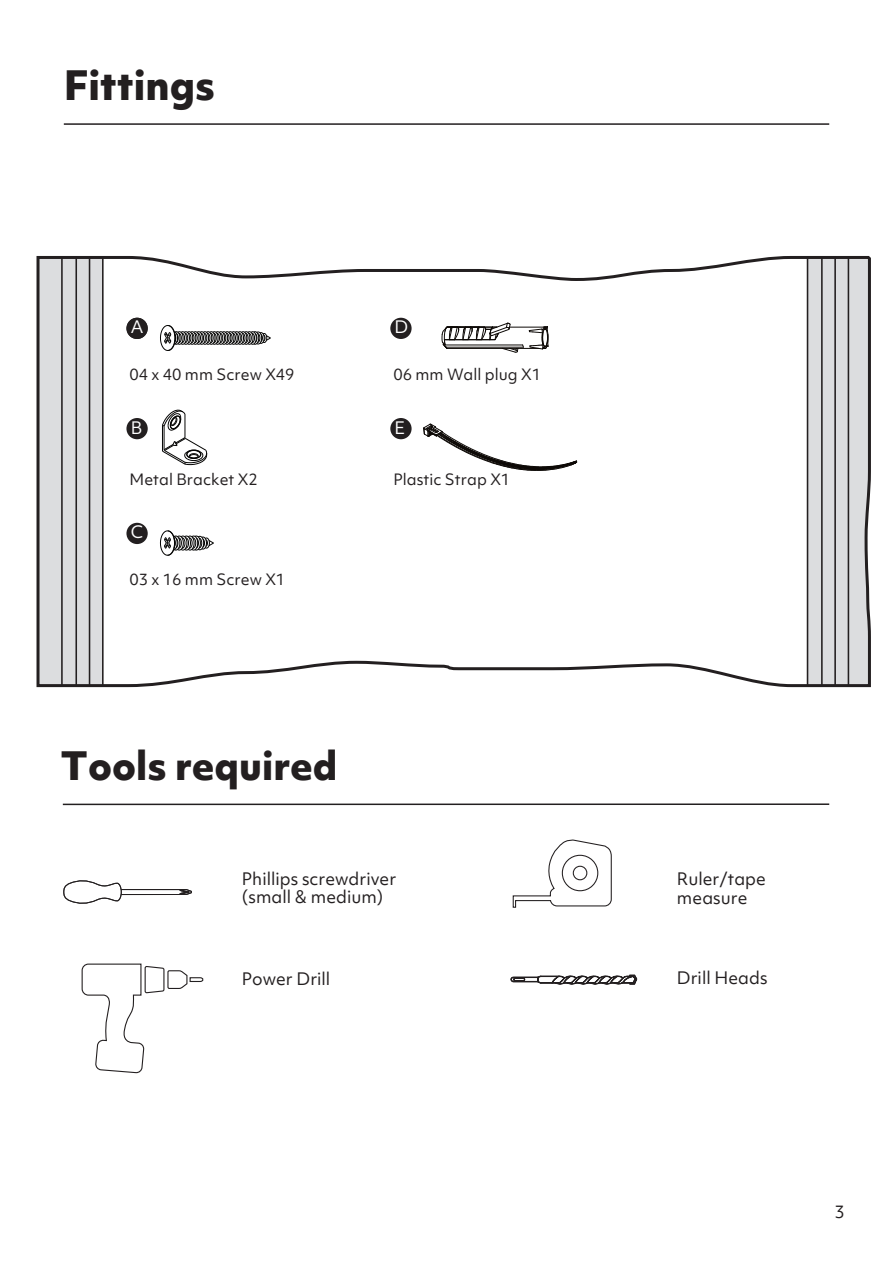
<style>
.page{position:relative;width:893px;height:1263px;background:#fff}
.page>*{position:absolute;margin:0;border:0;box-sizing:border-box;transform-origin:0 0}
.t1{font:800 38.85px "Objektiv Mk 1";color:#231f20}
.t2{font:800 37.5px "Objektiv Mk 1";color:#231f20}
.t3{font:16.5px/17.7px "Objektiv Mk 1";color:#231f20}
.t4{font:16.5px "Objektiv Mk 1";color:#fff}
.t5{font:15px "Objektiv Mk 1";color:#231f20}
</style>
<div class="page">
<hr style="left:64px;top:123px;width:765px;height:2px;background:#231f20">
<svg style="left:36px;top:256px;width:835px;height:432px"></svg>
<hr style="left:61px;top:258px;width:2px;height:427px;background:#231f20">
<hr style="left:75px;top:258px;width:2px;height:427px;background:#231f20">
<hr style="left:89px;top:258px;width:1px;height:427px;background:#231f20">
<hr style="left:102px;top:258px;width:2px;height:427px;background:#231f20">
<hr style="left:807px;top:258px;width:1px;height:427px;background:#231f20">
<hr style="left:821px;top:258px;width:2px;height:427px;background:#231f20">
<hr style="left:834px;top:258px;width:2px;height:427px;background:#231f20">
<hr style="left:848px;top:258px;width:1px;height:427px;background:#231f20">
<svg style="left:63px;top:880px;width:129px;height:24px"></svg>
<hr style="left:63px;top:803px;width:766px;height:2px;background:#231f20">
<svg style="left:511px;top:975px;width:126px;height:10px"></svg>
<svg style="left:81px;top:963px;width:123px;height:111px"></svg>
<svg style="left:512px;top:839px;width:100px;height:69px"></svg>
<div style="left:562px;top:855px;width:36px;height:36px;border:1px solid #231f20;border-radius:50%"></div>
<div style="left:573px;top:866px;width:14px;height:14px;border:1px solid #231f20;border-radius:50%"></div>
<div style="left:126px;top:318px;width:22px;height:21px;background:#231f20;border-radius:50%"></div>
<div style="left:126px;top:418px;width:22px;height:21px;background:#231f20;border-radius:50%"></div>
<div style="left:126px;top:523px;width:22px;height:21px;background:#231f20;border-radius:50%"></div>
<svg style="left:442px;top:323px;width:107px;height:32px"></svg>
<svg style="left:160px;top:325px;width:111px;height:26px"></svg>
<div style="left:390px;top:318px;width:22px;height:21px;background:#231f20;border-radius:50%"></div>
<svg style="left:162px;top:410px;width:45px;height:55px"></svg>
<div style="left:390px;top:418px;width:22px;height:21px;background:#231f20;border-radius:50%"></div>
<svg style="left:160px;top:530px;width:54px;height:26px"></svg>
<svg style="left:423px;top:424px;width:154px;height:47px"></svg>
<h1 class="t1" style="left:64px;top:57px;width:153px">Fittings</h1>
<p class="t4" style="left:131px;top:316px;width:14px">A</p>
<p class="t5" style="left:130px;top:364px;width:167px">04 x 40 mm Screw X49</p>
<p class="t4" style="left:131px;top:416px;width:13px">B</p>
<p class="t5" style="left:130px;top:469px;width:130px">Metal Bracket X2</p>
<p class="t4" style="left:131px;top:521px;width:14px">C</p>
<p class="t5" style="left:130px;top:569px;width:157px">03 x 16 mm Screw X1</p>
<p class="t4" style="left:395px;top:316px;width:15px">D</p>
<p class="t5" style="left:393px;top:364px;width:149px">06 mm Wall plug X1</p>
<p class="t4" style="left:395px;top:416px;width:12px">E</p>
<p class="t5" style="left:393px;top:469px;width:118px">Plastic Strap X1</p>
<h2 class="t2" style="left:60px;top:739px;width:279px">Tools required</h2>
<p class="t3" style="left:242px;top:870px;width:156px">Phillips screwdriver (small &amp; medium)</p>
<p class="t3" style="left:677px;top:870px;width:91px">Ruler/tape</p>
<p class="t3" style="left:677px;top:889px;width:72px">measure</p>
<p class="t3" style="left:242px;top:970px;width:90px">Power Drill</p>
<p class="t3" style="left:677px;top:969px;width:92px">Drill Heads</p>
<p class="t3" style="left:834px;top:1203px;width:12px">3</p>
</div>
